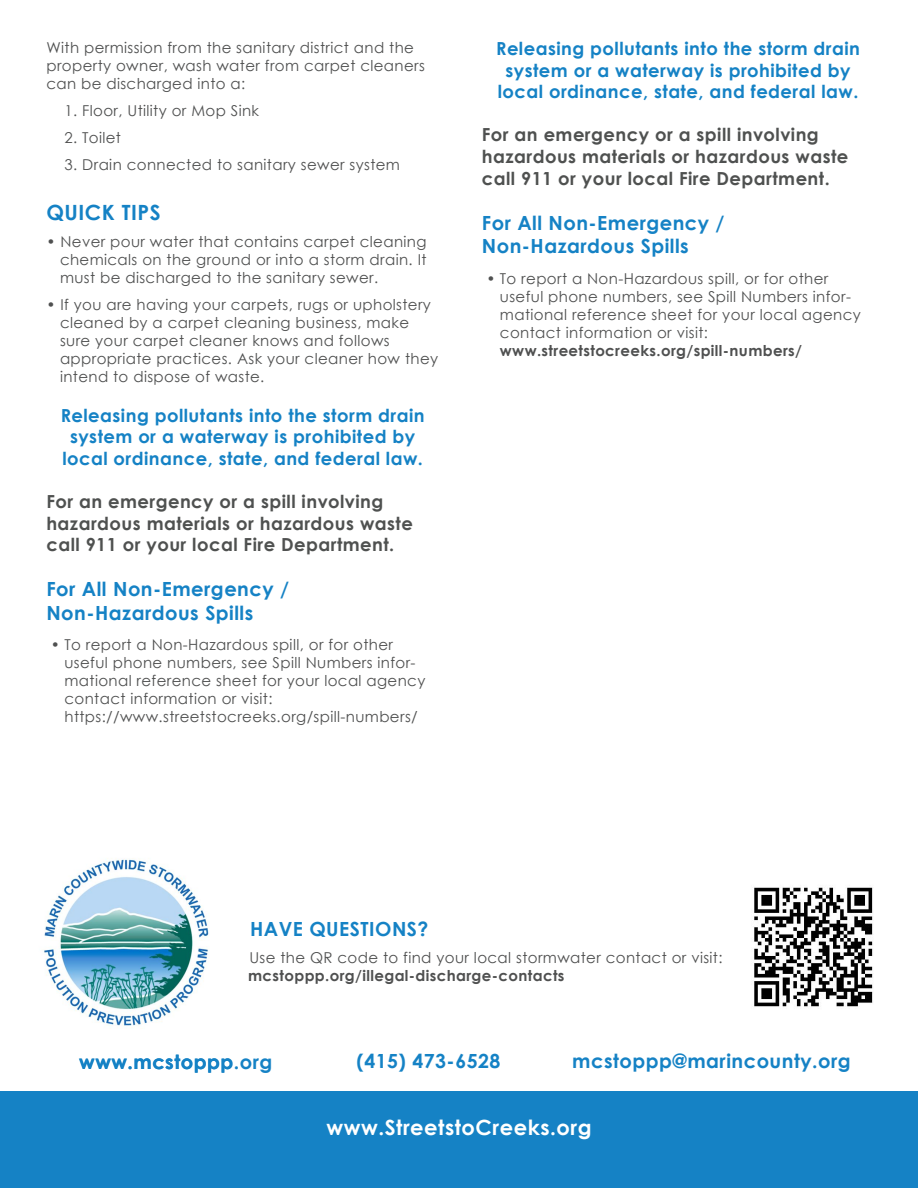
<style>
.page{position:relative;width:918px;height:1188px;background:#fff}
.page>*{position:absolute;margin:0;border:0;box-sizing:border-box;transform-origin:0 0}
.t1{font:700 21px "Century Gothic";letter-spacing:.025em;color:#fff}
.t2{font:700 21px "Century Gothic";letter-spacing:.025em;color:#1582c5}
.t3{font:700 19.5px/23.4px "Century Gothic";letter-spacing:.025em;color:#1582c5}
.t4{font:700 19.5px "Century Gothic";letter-spacing:.025em;color:#1582c5}
.t5{font:700 18px/21.6px "Century Gothic";letter-spacing:.025em;color:#1582c5;text-align:center}
.t6{font:700 18px/21.6px "Century Gothic";letter-spacing:.025em;color:#4f5150}
.t7{font:15px/18px "Century Gothic";letter-spacing:.025em;color:#4f5050}
.t8{font:700 15px "Century Gothic";letter-spacing:.025em;color:#4f5050}
.s1{font-style:inherit}
</style>
<div class="page">
<div style="left:0;top:1092px;width:918px;height:96px;background:#1582c5"></div>
<img style="left:754px;top:887px;width:119px;height:120px">
<img style="left:43px;top:859px;width:166px;height:169px">
<p class="t7" style="left:46px;top:38px;width:380px">With permission from the sanitary district and the property owner, wash water from carpet cleaners can be discharged into a:</p>
<p class="t7" style="left:64px;top:101px;width:196px">1. Floor, Utility or Mop Sink</p>
<p class="t7" style="left:64px;top:128px;width:58px">2. Toilet</p>
<p class="t7" style="left:65px;top:155px;width:337px">3. Drain connected to sanitary sewer system</p>
<h1 class="t2" style="left:46px;top:197px;width:116px">QUICK TIPS</h1>
<p class="t7" style="left:60px;top:232px;width:368px;text-align:justify;text-indent:-14px">• Never pour water that contains carpet cleaning chemicals on the ground or into a storm drain. It must be discharged to the sanitary sewer.</p>
<p class="t7" style="left:60px;top:295px;width:380px;text-indent:-14px">• If you are having your carpets, rugs or upholstery cleaned by a carpet cleaning business, make sure your carpet cleaner knows and follows appropriate practices. Ask your cleaner how they intend to dispose of waste.</p>
<p class="t5" style="left:61px;top:404px;width:365px">Releasing pollutants into the storm drain system or a waterway is prohibited by local ordinance, state, and federal law.</p>
<p class="t6" style="left:46px;top:490px;width:368px">For an emergency or a spill involving hazardous materials or hazardous waste call 911 or your local Fire Department.</p>
<h2 class="t3" style="left:46px;top:577px;width:244px">For All Non-Emergency /<br>Non-Hazardous Spills</h2>
<p class="t7" style="left:65px;top:636px;width:362px;text-indent:-14px">• To report a Non-Hazardous spill, or for other useful phone numbers, see Spill Numbers infor&shy;mational reference sheet for your local agency contact information or visit: https://www.streetstocreeks.org/spill-numbers/</p>
<p class="t5" style="left:496px;top:37px;width:365px">Releasing pollutants into the storm drain system or a waterway is prohibited by local ordinance, state, and federal law.</p>
<p class="t6" style="left:482px;top:123px;width:368px">For an emergency or a spill involving hazardous materials or hazardous waste call 911 or your local Fire Department.</p>
<h2 class="t3" style="left:482px;top:210px;width:244px">For All Non-Emergency /<br>Non-Hazardous Spills</h2>
<p class="t7" style="left:500px;top:269px;width:362px;text-indent:-14px">• To report a Non-Hazardous spill, or for other useful phone numbers, see Spill Numbers infor&shy;mational reference sheet for your local agency contact information or visit:</p>
<p class="t8" style="left:500px;top:339px;width:304px">www.streetstocreeks.org/spill-numbers/</p>
<h2 class="t3" style="left:250px;top:916px;width:180px">HAVE QUESTIONS?</h2>
<p class="t7" style="left:249px;top:948px;width:475px">Use the QR code to find your local stormwater contact or visit:</p>
<p class="t8" style="left:248px;top:964px;width:318px">mcstoppp.org/illegal-discharge-contacts</p>
<h2 class="t3" style="left:79px;top:1049px;width:194px">www.mcstoppp.org</h2>
<h2 class="t4" style="left:356px;top:1046px;width:146px">(415) 473-6528</h2>
<h2 class="t3" style="left:572px;top:1048px;width:280px">mcstoppp@mari<span class="s1">ncounty.org</span></h2>
<h1 class="t1" style="left:326px;top:1112px;width:267px">www.StreetstoCreeks.org</h1>
</div>
